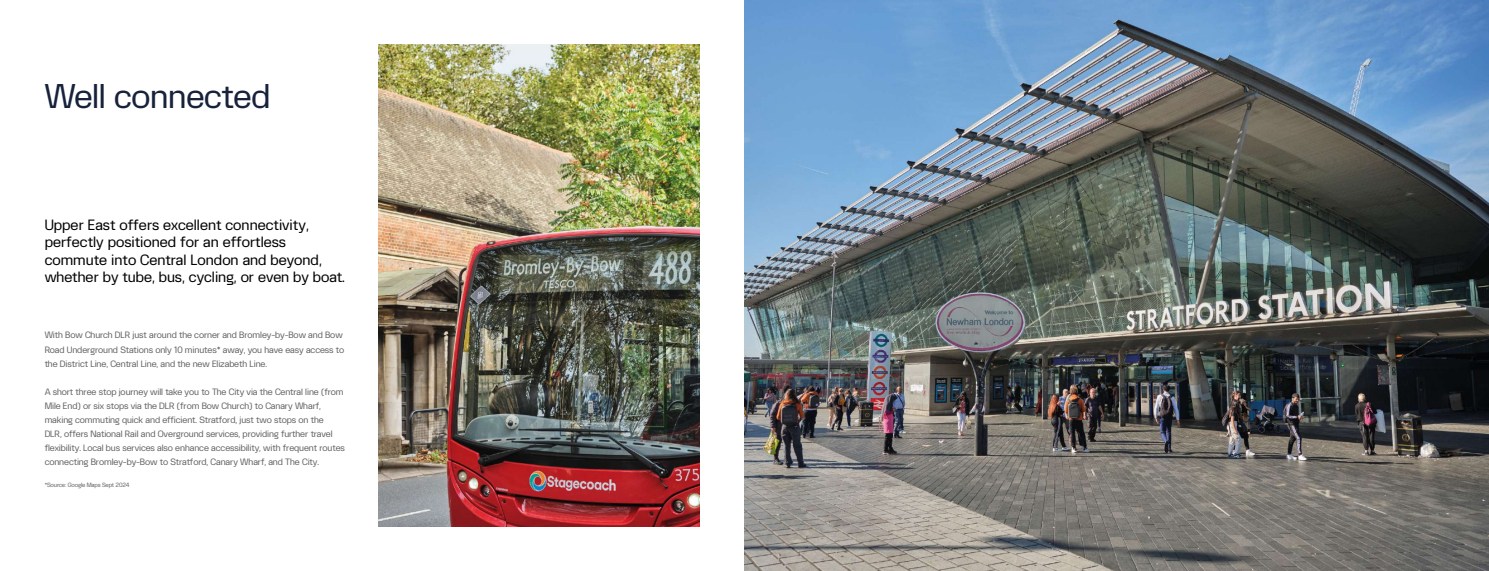
<style>
.page{position:relative;width:1489px;height:571px;background:#fff}
.page>*{position:absolute;margin:0;border:0;box-sizing:border-box;transform-origin:0 0}
.t1{font:34.21px "Citizen";letter-spacing:-.01em;color:#17223b}
.t2{font:14.88px/17.5px "Citizen";color:#000}
.t3{font:9.19px/14px "Citizen";letter-spacing:-.01em;color:#646363}
.t4{font:6.12px "Citizen";letter-spacing:-.02em;color:#646363}
</style>
<div class="page">
<img style="left:744px;top:0;width:744px;height:570px">
<img style="left:378px;top:45px;width:321px;height:481px">
<h1 class="t1" style="left:45px;top:76px;width:227px">Well connected</h1>
<h2 class="t2" style="left:45px;top:216px;width:302px">Upper East offers excellent connectivity, perfectly positioned for an effortless commute into Central London and beyond, whether by tube, bus, cycling, or even by boat.</h2>
<p class="t3" style="left:45px;top:328px;width:301px">With Bow Church DLR just around the corner and Bromley-by-Bow and Bow<br>Road Underground Stations only 10 minutes* away, you have easy access to the District Line, Central Line, and the new Elizabeth Line.</p>
<p class="t3" style="left:45px;top:384px;width:302px">A short three stop journey will take you to The City via the Central line (from Mile End) or six stops via the DLR (from Bow Church) to Canary Wharf, making commuting quick and efficient. Stratford, just two stops on the<br>DLR, offers National Rail and Overground services, providing further travel flexibility. Local bus services also enhance accessibility, with frequent routes connecting Bromley-by-Bow to Stratford, Canary Wharf, and The City.</p>
<p class="t4" style="left:45px;top:480px;width:86px">*Source: Google Maps Sept 2024</p>
</div>
